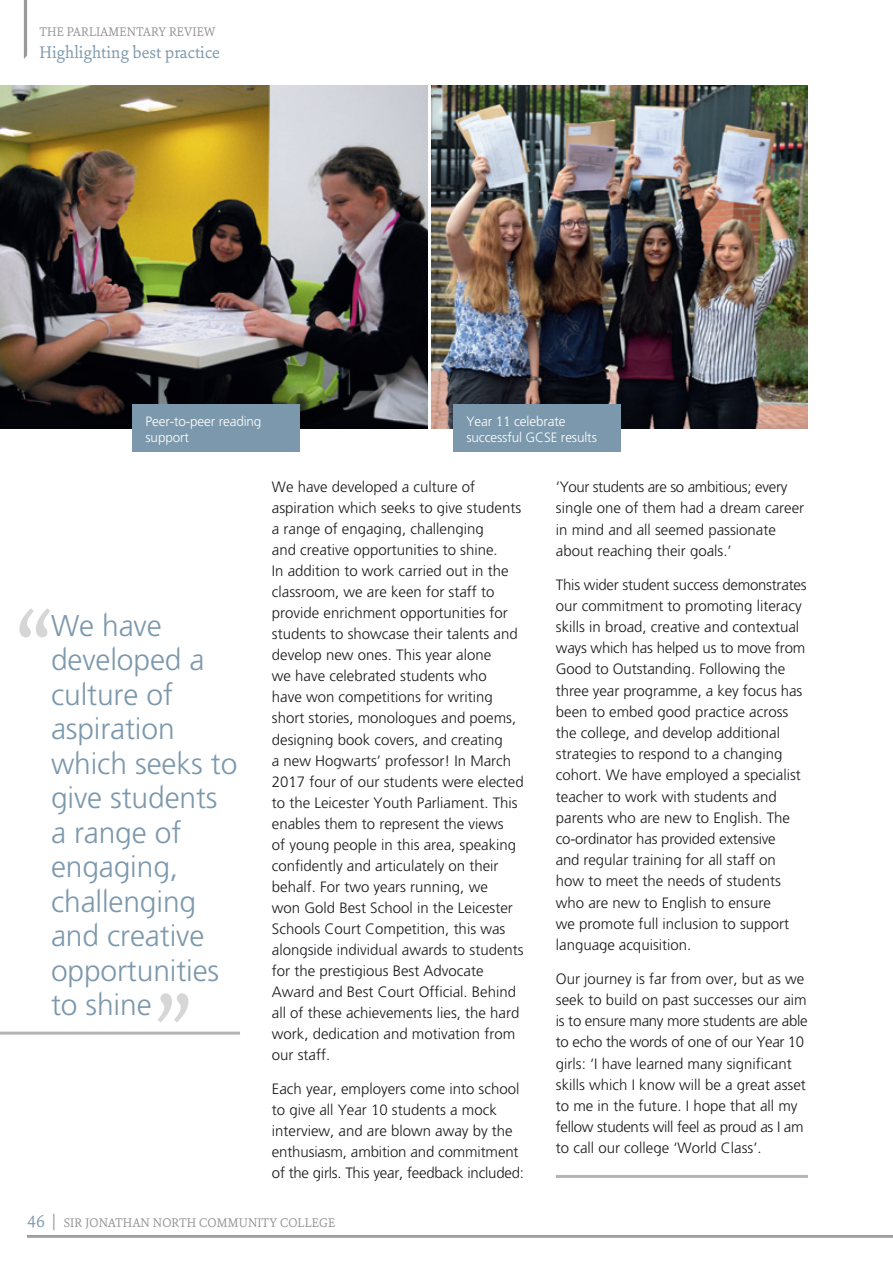
<style>
.page{position:relative;width:893px;height:1263px;background:#fff}
.page>*{position:absolute;margin:0;border:0;box-sizing:border-box;transform-origin:0 0}
.t1{font:114px "Sina Nova";color:#d7d6d7}
.t2{font:300 30px/34.5px "Freeway";letter-spacing:-.005em;color:#7c98ac}
.t3{font:18px "Sina Nova";color:#7c98ac}
.t4{font:300 15px/21px "Freeway";color:#1a1a1e}
.t5{font:300 13.5px/16.2px "Freeway";letter-spacing:-.01em;color:#fff}
.t6{font:13.5px "Sina Nova";color:#969394}
.s1{font-size:18px;color:#7c98ac}
.s2{font-size:18px}
</style>
<div class="page">
<svg style="left:24px;top:0;width:3px;height:59px"></svg>
<hr style="left:27px;top:1235px;width:866px;height:1px;background:#969394">
<hr style="left:27px;top:1237px;width:866px;height:1px;background:#969394">
<img style="left:0;top:85px;width:427px;height:343px">
<div style="left:132px;top:405px;width:168px;height:47px;background:#7c98ac"></div>
<hr style="left:0;top:1031px;width:240px;height:3px;background:#b6b4b4">
<img style="left:432px;top:85px;width:376px;height:343px">
<div style="left:453px;top:405px;width:168px;height:47px;background:#7c98ac"></div>
<hr style="left:556px;top:1175px;width:252px;height:3px;background:#b6b4b4">
<p class="t6" style="left:40px;top:23px;width:178px">THE PARLIAMENTARY REVIEW</p>
<p class="t3" style="left:39px;top:40px;width:182px">Highlighting best practice</p>
<p class="t5" style="left:146px;top:413px;width:117px">Peer-to-peer reading support</p>
<p class="t5" style="left:466px;top:413px;width:132px">Year 11 celebrate successful GCSE results</p>
<h1 class="t1" style="left:18px;top:573px;width:35px">“</h1>
<h2 class="t2" style="left:51px;top:608px;width:188px">We have developed a culture of aspiration which seeks to give students a range of engaging, challenging and creative opportunities to shine</h2>
<h1 class="t1" style="left:190px;top:1057px;width:35px;rotate:-180deg">“</h1>
<p class="t4" style="left:272px;top:476px;width:253px">We have developed a culture of aspiration which seeks to give students a range of engaging, challenging<br>and creative opportunities to shine.<br>In addition to work carried out in the classroom, we are keen for staff to provide enrichment opportunities for students to showcase their talents and develop new ones. This year alone<br>we have celebrated students who<br>have won competitions for writing short stories, monologues and poems, designing book covers, and creating<br>a new Hogwarts’ professor! In March 2017 four of our students were elected to the Leicester Youth Parliament. This enables them to represent the views<br>of young people in this area, speaking confidently and articulately on their behalf. For two years running, we<br>won Gold Best School in the Leicester Schools Court Competition, this was alongside individual awards to students for the prestigious Best Advocate Award and Best Court Official. Behind all of these achievements lies, the hard work, dedication and motivation from our staff.</p>
<p class="t4" style="left:272px;top:1078px;width:254px">Each year, employers come into school to give all Year 10 students a mock interview, and are blown away by the enthusiasm, ambition and commitment of the girls. This year, feedback included:</p>
<p class="t4" style="left:556px;top:476px;width:250px">‘Your students are so ambitious; every single one of them had a dream career in mind and all seemed passionate about reaching their goals.’</p>
<p class="t4" style="left:556px;top:574px;width:252px">This wider student success demonstrates our commitment to promoting literacy skills in broad, creative and contextual ways which has helped us to move from Good to Outstanding. Following the three year programme, a key focus has been to embed good practice across the college, and develop additional strategies to respond to a changing cohort. We have employed a specialist teacher to work with students and parents who are new to English. The co-ordinator has provided extensive<br>and regular training for all staff on how to meet the needs of students who are new to English to ensure<br>we promote full inclusion to support language acquisition.</p>
<p class="t4" style="left:556px;top:968px;width:253px">Our journey is far from over, but as we seek to build on past successes our aim is to ensure many more students are able to echo the words of one of our Year 10 girls: ‘I have learned many significant skills which I know will be a great asset to me in the future. I hope that all my fellow students will feel as proud as I am to call our college ‘World Class’.</p>
<p class="t6" style="left:27px;top:1213px;width:310px"><span class="s1">46</span> <span class="s2">|</span> SIR JONATHAN NORTH COMMUNITY COLLEGE</p>
</div>
